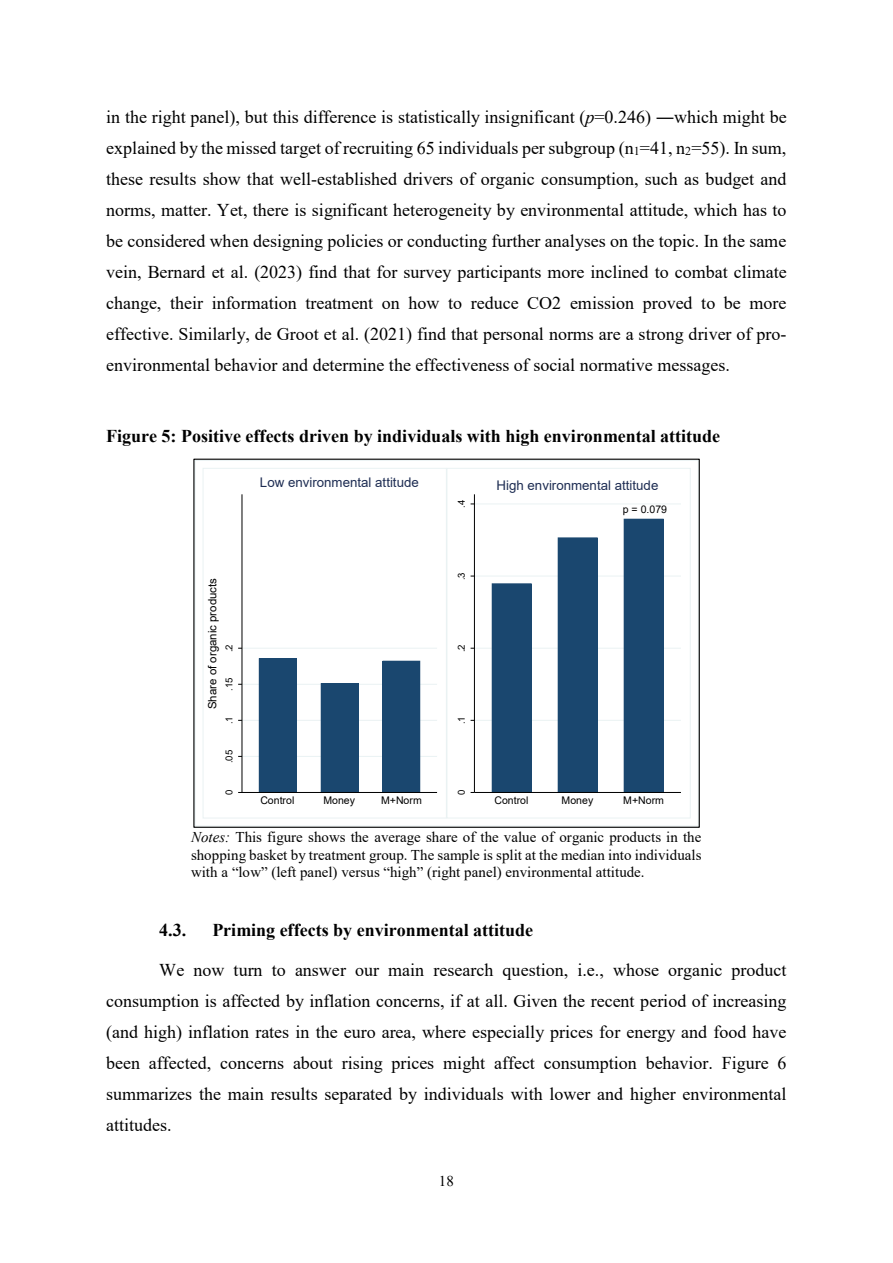
<style>
.page{position:relative;width:893px;height:1263px;background:#fff}
.page>*{position:absolute;margin:0;border:0;box-sizing:border-box;transform-origin:0 0}
.t1{font:18px/31px "Times New Roman";color:#000;text-align:justify}
.t2{font:700 18px "Times New Roman";color:#000}
.t3{font:15px/17.2px "Times New Roman";color:#000;text-align:justify}
.t4{font:13.35px "Arial";color:#1e2d53}
.t5{font:11.4px "Arial";color:#000}
.t6{font:10.5px "Arial";color:#000}
.t7{font:9.6px "Arial";color:#000}
.s1{font-style:italic}
</style>
<div class="page">
<div style="left:203px;top:468px;width:244px;height:350px;border:1px solid #eaf2f3"></div>
<hr style="left:242px;top:756px;width:195px;height:1px;background:#eaf2f3">
<hr style="left:242px;top:720px;width:195px;height:1px;background:#eaf2f3">
<hr style="left:242px;top:684px;width:195px;height:1px;background:#eaf2f3">
<hr style="left:242px;top:648px;width:195px;height:1px;background:#eaf2f3">
<div style="left:259px;top:658px;width:37px;height:134px;background:#1a476f"></div>
<div style="left:321px;top:683px;width:37px;height:109px;background:#1a476f"></div>
<div style="left:383px;top:661px;width:37px;height:131px;background:#1a476f"></div>
<hr style="left:242px;top:494px;width:1px;height:298px;background:#000">
<hr style="left:242px;top:792px;width:195px;height:1px;background:#000">
<div style="left:447px;top:468px;width:244px;height:350px;border:1px solid #eaf2f3"></div>
<hr style="left:474px;top:720px;width:207px;height:1px;background:#eaf2f3">
<hr style="left:474px;top:648px;width:207px;height:1px;background:#eaf2f3">
<hr style="left:474px;top:576px;width:207px;height:1px;background:#eaf2f3">
<hr style="left:474px;top:503px;width:207px;height:1px;background:#eaf2f3">
<div style="left:492px;top:584px;width:39px;height:208px;background:#1a476f"></div>
<div style="left:558px;top:538px;width:39px;height:254px;background:#1a476f"></div>
<div style="left:624px;top:519px;width:39px;height:273px;background:#1a476f"></div>
<hr style="left:474px;top:494px;width:1px;height:298px;background:#000">
<hr style="left:474px;top:792px;width:207px;height:1px;background:#000">
<p class="t1" style="left:106px;top:100px;width:682px">in the right panel), but this difference is statistically insignificant (<span class="s1">p</span>=0.246) ―which might be explained by the missed target of recruiting 65 individuals per subgroup (n<sub>1</sub>=41, n<sub>2</sub>=55). In sum, these results show that well-established drivers of organic consumption, such as budget and norms, matter. Yet, there is significant heterogeneity by environmental attitude, which has to be considered when designing policies or conducting further analyses on the topic. In the same vein, Bernard et al. (2023) find that for survey participants more inclined to combat climate change, their information treatment on how to reduce CO2 emission proved to be more effective. Similarly, de Groot et al. (2021) find that personal norms are a strong driver of pro&shy;environmental behavior and determine the effectiveness of social normative messages.</p>
<p class="t2" style="left:106px;top:423px;width:616px">Figure 5: Positive effects driven by individuals with high environmental attitude</p>
<p class="t4" style="left:260px;top:474px;width:160px">Low environmental attitude</p>
<p class="t5" style="left:205px;top:709px;width:133px;rotate:-90deg">Share of organic products</p>
<p class="t7" style="left:223px;top:652px;width:10px;rotate:-90deg">.2</p>
<p class="t7" style="left:223px;top:691px;width:15px;rotate:-90deg">.15</p>
<p class="t7" style="left:223px;top:724px;width:10px;rotate:-90deg">.1</p>
<p class="t7" style="left:223px;top:763px;width:15px;rotate:-90deg">.05</p>
<p class="t7" style="left:223px;top:795px;width:7px;rotate:-90deg">0</p>
<p class="t6" style="left:260px;top:793px;width:35px">Control</p>
<p class="t6" style="left:323px;top:793px;width:33px">Money</p>
<p class="t6" style="left:381px;top:793px;width:42px">M+Norm</p>
<p class="t7" style="left:455px;top:508px;width:10px;rotate:-90deg">.4</p>
<p class="t7" style="left:455px;top:580px;width:10px;rotate:-90deg">.3</p>
<p class="t7" style="left:455px;top:652px;width:10px;rotate:-90deg">.2</p>
<p class="t7" style="left:455px;top:724px;width:10px;rotate:-90deg">.1</p>
<p class="t7" style="left:455px;top:795px;width:7px;rotate:-90deg">0</p>
<p class="t4" style="left:497px;top:476px;width:163px">High environmental attitude</p>
<p class="t6" style="left:623px;top:502px;width:46px">p = 0.079</p>
<p class="t6" style="left:495px;top:793px;width:35px">Control</p>
<p class="t6" style="left:562px;top:793px;width:33px">Money</p>
<p class="t6" style="left:623px;top:793px;width:42px">M+Norm</p>
<p class="t3" style="left:191px;top:828px;width:512px"><span class="s1">Notes:</span> This figure shows the average share of the value of organic products in the shopping basket by treatment group. The sample is split at the median into individuals with a “low” (left panel) versus “high” (right panel) environmental attitude.</p>
<p class="t2" style="left:159px;top:917px;width:28px">4.3.</p>
<p class="t2" style="left:212px;top:917px;width:322px">Priming effects by environmental attitude</p>
<p class="t1" style="left:106px;top:953px;width:682px;text-indent:53px">We now turn to answer our main research question, i.e., whose organic product consumption is affected by inflation concerns, if at all. Given the recent period of increasing (and high) inflation rates in the euro area, where especially prices for energy and food have been affected, concerns about rising prices might affect consumption behavior. Figure 6 summarizes the main results separated by individuals with lower and higher environmental attitudes.</p>
<p class="t3" style="left:439px;top:1172px;width:17px">18</p>
</div>
